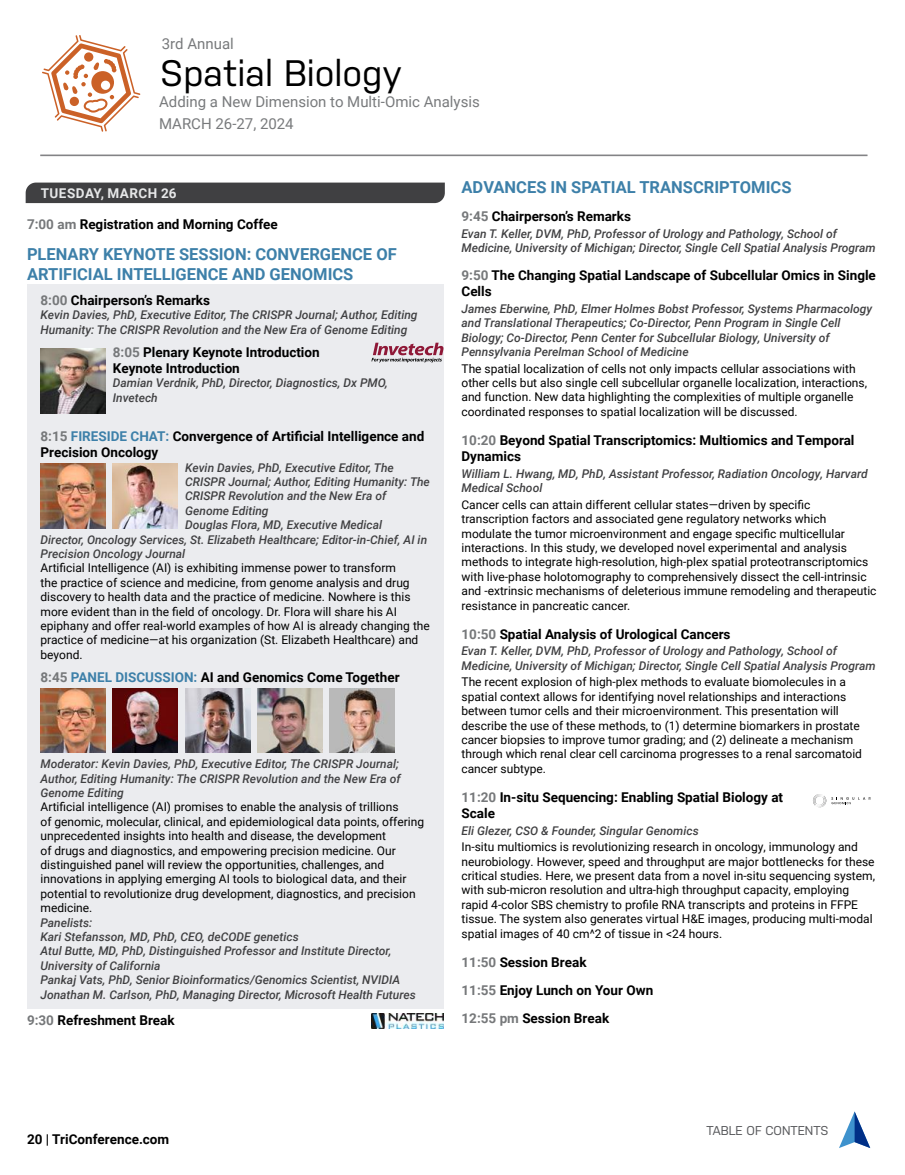
<style>
.page{position:relative;width:905px;height:1175px;background:#fff}
.page>*{position:absolute;margin:0;border:0;box-sizing:border-box;transform-origin:0 0}
.t1{font:36.75px "Nudista";color:#000}
.t2{font:700 16.5px/19.8px "Roboto";color:#3d80a9}
.t3{font:15px/21.3px "Roboto";color:#787a7c}
.t4{font:700 13.5px/16.2px "Roboto";color:#000}
.t5{font:700 13.5px "Roboto";letter-spacing:.035em;color:#e6e7e8}
.t6{font:12.75px "Nudista";color:#57585b}
.t7{font:12px/14.4px "Roboto";color:#000}
.t8{font:italic 500 12px/14.4px "Roboto";color:#404042}
.s1{color:#76787a}
.s2{color:#3d80a9}
</style>
<div class="page">
<svg style="left:839px;top:1111px;width:31px;height:37px"></svg>
<hr style="left:40px;top:155px;width:827px;height:1px;background:#57585b">
<svg style="left:42px;top:35px;width:98px;height:97px"></svg>
<div style="left:26px;top:183px;width:419px;height:20px;background:#404042"></div>
<div style="left:27px;top:284px;width:416px;height:31px;background:#ebecef"></div>
<div style="left:27px;top:300px;width:416px;height:44px;background:#ebecef"></div>
<div style="left:27px;top:336px;width:416px;height:47px;background:#ebecef"></div>
<div style="left:27px;top:368px;width:416px;height:44px;background:#ebecef"></div>
<div style="left:27px;top:404px;width:416px;height:63px;background:#ebecef"></div>
<div style="left:27px;top:452px;width:416px;height:73px;background:#ebecef"></div>
<div style="left:27px;top:510px;width:416px;height:58px;background:#ebecef"></div>
<div style="left:27px;top:560px;width:416px;height:109px;background:#ebecef"></div>
<div style="left:27px;top:661px;width:416px;height:31px;background:#ebecef"></div>
<div style="left:27px;top:691px;width:416px;height:116px;background:#ebecef"></div>
<div style="left:27px;top:799px;width:416px;height:123px;background:#ebecef"></div>
<div style="left:27px;top:921px;width:416px;height:30px;background:#ebecef"></div>
<div style="left:27px;top:936px;width:416px;height:43px;background:#ebecef"></div>
<div style="left:27px;top:979px;width:416px;height:29px;background:#ebecef"></div>
<img style="left:40px;top:348px;width:65px;height:65px">
<svg style="left:371px;top:343px;width:72px;height:19px"></svg>
<img style="left:40px;top:463px;width:65px;height:65px">
<img style="left:113px;top:463px;width:65px;height:65px">
<img style="left:40px;top:688px;width:65px;height:65px">
<img style="left:113px;top:688px;width:65px;height:65px">
<img style="left:185px;top:688px;width:65px;height:65px">
<img style="left:257px;top:688px;width:65px;height:65px">
<img style="left:330px;top:688px;width:64px;height:65px">
<img style="left:371px;top:1013px;width:72px;height:15px">
<svg style="left:813px;top:794px;width:57px;height:13px"></svg>
<p class="t3" style="left:162px;top:33px;width:74px">3rd Annual</p>
<h1 class="t1" style="left:160px;top:52px;width:243px">Spatial Biology</h1>
<p class="t3" style="left:159px;top:91px;width:322px">Adding a New Dimension to Multi-Omic Analysis<br>MARCH 26-27, 2024</p>
<p class="t5" style="left:41px;top:184px;width:137px">TUESDAY, MARCH 26</p>
<p class="t4" style="left:27px;top:216px;width:252px"><span class="s1">7:00 am</span> Registration and Morning Coffee</p>
<h2 class="t2" style="left:27px;top:244px;width:371px">PLENARY KEYNOTE SESSION: CONVERGENCE OF<br>ARTIFICIAL INTELLIGENCE AND GENOMICS</h2>
<p class="t4" style="left:40px;top:291px;width:171px"><span class="s1">8:00</span> Chairperson’s Remarks</p>
<p class="t8" style="left:40px;top:307px;width:378px">Kevin Davies, PhD, Executive Editor, The CRISPR Journal; Author, Editing<br>Humanity: The CRISPR Revolution and the New Era of Genome Editing</p>
<p class="t4" style="left:113px;top:343px;width:208px"><span class="s1">8:05</span> Plenary Keynote Introduction<br>Keynote Introduction</p>
<p class="t8" style="left:113px;top:375px;width:276px">Damian Verdnik, PhD, Director, Diagnostics, Dx PMO,<br>Invetech</p>
<p class="t4" style="left:40px;top:427px;width:385px"><span class="s1">8:15</span> <span class="s2">FIRESIDE CHAT:</span> Convergence of Artificial Intelligence and<br>Precision Oncology</p>
<p class="t8" style="left:185px;top:459px;width:210px">Kevin Davies, PhD, Executive Editor, The</p>
<p class="t8" style="left:185px;top:474px;width:246px">CRISPR Journal; Author, Editing Humanity: The</p>
<p class="t8" style="left:185px;top:488px;width:203px">CRISPR Revolution and the New Era of</p>
<p class="t8" style="left:185px;top:503px;width:85px">Genome Editing</p>
<p class="t8" style="left:185px;top:517px;width:198px">Douglas Flora, MD, Executive Medical</p>
<p class="t8" style="left:40px;top:531px;width:388px">Director, Oncology Services, St. Elizabeth Healthcare; Editor-in-Chief, AI in</p>
<p class="t8" style="left:40px;top:546px;width:146px">Precision Oncology Journal</p>
<p class="t7" style="left:40px;top:560px;width:391px">Artificial Intelligence (AI) is exhibiting immense power to transform<br>the practice of science and medicine, from genome analysis and drug discovery to health data and the practice of medicine. Nowhere is this more evident than in the field of oncology. Dr. Flora will share his AI epiphany and offer real-world examples of how AI is already changing the practice of medicine—at his organization (St. Elizabeth Healthcare) and beyond.</p>
<p class="t4" style="left:40px;top:668px;width:360px"><span class="s1">8:45</span> <span class="s2">PANEL DISCUSSION:</span> AI and Genomics Come Together</p>
<p class="t8" style="left:40px;top:756px;width:361px">Moderator: Kevin Davies, PhD, Executive Editor, The CRISPR Journal;<br>Author, Editing Humanity: The CRISPR Revolution and the New Era of<br>Genome Editing</p>
<p class="t7" style="left:40px;top:799px;width:385px">Artificial intelligence (AI) promises to enable the analysis of trillions<br>of genomic, molecular, clinical, and epidemiological data points, offering unprecedented insights into health and disease, the development<br>of drugs and diagnostics, and empowering precision medicine. Our distinguished panel will review the opportunities, challenges, and innovations in applying emerging AI tools to biological data, and their potential to revolutionize drug development, diagnostics, and precision medicine.</p>
<p class="t8" style="left:40px;top:914px;width:377px">Panelists:<br>Kari Stefansson, MD, PhD, CEO, deCODE genetics<br>Atul Butte, MD, PhD, Distinguished Professor and Institute Director, University of California<br>Pankaj Vats, PhD, Senior Bioinformatics/Genomics Scientist, NVIDIA Jonathan M. Carlson, PhD, Managing Director, Microsoft Health Futures</p>
<p class="t4" style="left:27px;top:1011px;width:149px"><span class="s1">9:30</span> Refreshment Break</p>
<h2 class="t2" style="left:461px;top:176px;width:331px">ADVANCES IN SPATIAL TRANSCRIPTOMICS</h2>
<p class="t4" style="left:461px;top:207px;width:171px"><span class="s1">9:45</span> Chairperson’s Remarks</p>
<p class="t8" style="left:461px;top:226px;width:416px">Evan T. Keller, DVM, PhD, Professor of Urology and Pathology, School of<br>Medicine, University of Michigan; Director, Single Cell Spatial Analysis Program</p>
<p class="t4" style="left:461px;top:267px;width:416px"><span class="s1">9:50</span> The Changing Spatial Landscape of Subcellular Omics in Single<br>Cells</p>
<p class="t8" style="left:461px;top:301px;width:412px">James Eberwine, PhD, Elmer Holmes Bobst Professor, Systems Pharmacology and Translational Therapeutics; Co-Director, Penn Program in Single Cell Biology; Co-Director, Penn Center for Subcellular Biology, University of Pennsylvania Perelman School of Medicine</p>
<p class="t7" style="left:461px;top:361px;width:407px">The spatial localization of cells not only impacts cellular associations with other cells but also single cell subcellular organelle localization, interactions, and function. New data highlighting the complexities of multiple organelle coordinated responses to spatial localization will be discussed.</p>
<p class="t4" style="left:461px;top:431px;width:394px"><span class="s1">10:20</span> Beyond Spatial Transcriptomics: Multiomics and Temporal<br>Dynamics</p>
<p class="t8" style="left:461px;top:466px;width:408px">William L. Hwang, MD, PhD, Assistant Professor, Radiation Oncology, Harvard<br>Medical School</p>
<p class="t7" style="left:461px;top:497px;width:416px">Cancer cells can attain different cellular states—driven by specific transcription factors and associated gene regulatory networks which modulate the tumor microenvironment and engage specific multicellular interactions. In this study, we developed novel experimental and analysis methods to integrate high-resolution, high-plex spatial proteotranscriptomics with live-phase holotomography to comprehensively dissect the cell-intrinsic and -extrinsic mechanisms of deleterious immune remodeling and therapeutic resistance in pancreatic cancer.</p>
<p class="t4" style="left:461px;top:625px;width:270px"><span class="s1">10:50</span> Spatial Analysis of Urological Cancers</p>
<p class="t8" style="left:461px;top:643px;width:416px">Evan T. Keller, DVM, PhD, Professor of Urology and Pathology, School of<br>Medicine, University of Michigan; Director, Single Cell Spatial Analysis Program</p>
<p class="t7" style="left:461px;top:674px;width:402px">The recent explosion of high-plex methods to evaluate biomolecules in a spatial context allows for identifying novel relationships and interactions between tumor cells and their microenvironment. This presentation will describe the use of these methods, to (1) determine biomarkers in prostate cancer biopsies to improve tumor grading; and (2) delineate a mechanism through which renal clear cell carcinoma progresses to a renal sarcomatoid cancer subtype.</p>
<p class="t4" style="left:461px;top:788px;width:323px"><span class="s1">11:20</span> In-situ Sequencing: Enabling Spatial Biology at<br>Scale</p>
<p class="t8" style="left:461px;top:822px;width:239px">Eli Glezer, CSO &amp; Founder, Singular Genomics</p>
<p class="t7" style="left:461px;top:839px;width:415px">In-situ multiomics is revolutionizing research in oncology, immunology and neurobiology. However, speed and throughput are major bottlenecks for these critical studies. Here, we present data from a novel in-situ sequencing system, with sub-micron resolution and ultra-high throughput capacity, employing rapid 4-color SBS chemistry to profile RNA transcripts and proteins in FFPE tissue. The system also generates virtual H&amp;E images, producing multi-modal spatial images of 40 cm^2 of tissue in &lt;24 hours.</p>
<p class="t4" style="left:461px;top:947px;width:193px;line-height:28px"><span class="s1">11:50</span> Session Break<br><span class="s1">11:55</span> Enjoy Lunch on Your Own<br><span class="s1">12:55 pm</span> Session Break</p>
<p class="t4" style="left:27px;top:1130px;width:144px">20 | TriConference.com</p>
<p class="t6" style="left:706px;top:1123px;width:124px">TABLE OF CONTENTS</p>
</div>
